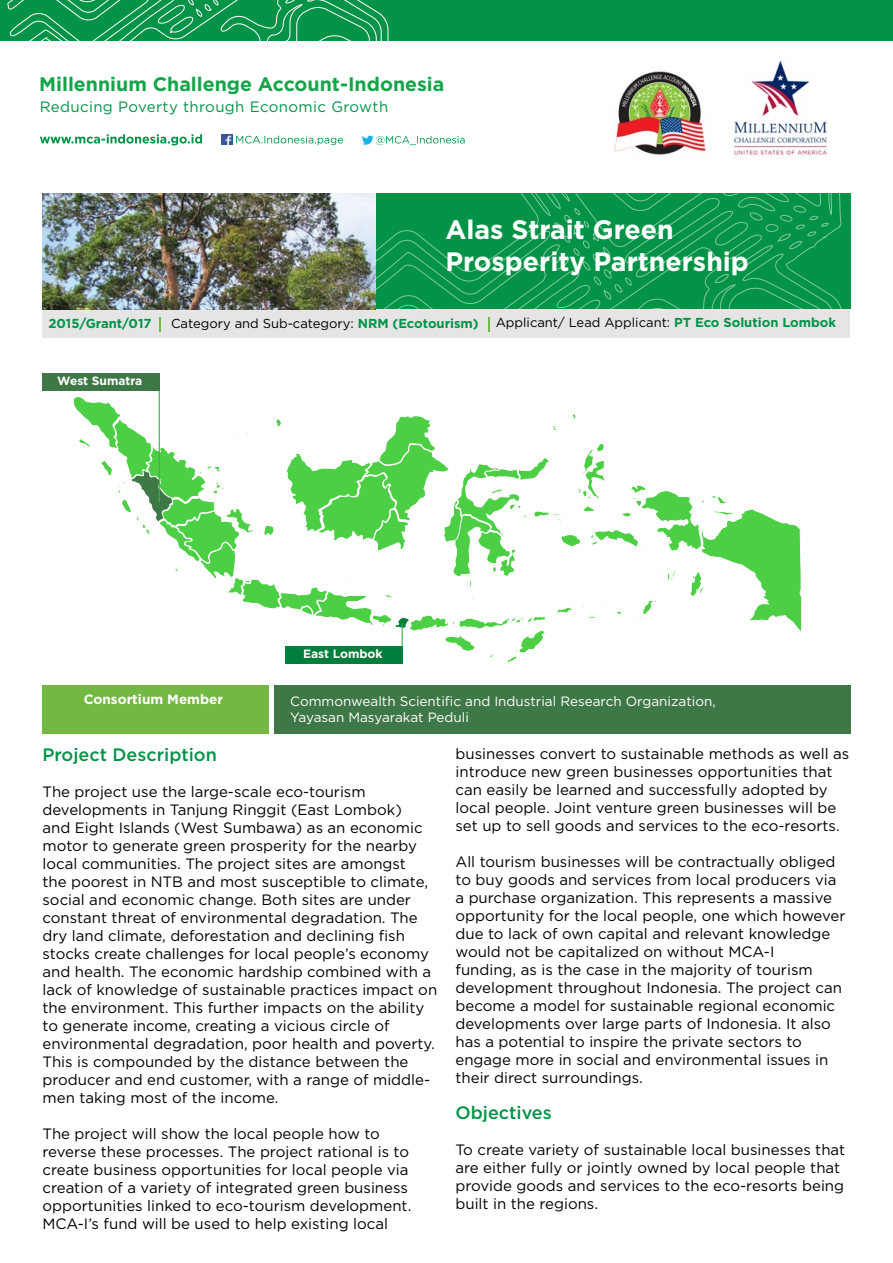
<style>
.page{position:relative;width:893px;height:1263px;background:#fff}
.page>*{position:absolute;margin:0;border:0;box-sizing:border-box;transform-origin:0 0}
.t1{font:700 26.7px/32px "Gotham";color:#fff}
.t2{font:700 19.5px "Gotham";color:#14a44a}
.t3{font:500 18px "Gotham";color:#039347}
.t4{font:15px/18px "Gotham";color:#000}
.t5{font:15px "Gotham";letter-spacing:.025em;color:#039347}
.t6{font:13.5px/15.6px "Gotham";color:#fff}
.t7{font:700 13.5px "Gotham";color:#fff}
.t8{font:13.05px "Gotham";color:#000}
.t9{font:700 13.05px "Gotham";color:#039347}
.t10{font:700 12px "Gotham";color:#fff}
.s1{font-weight:700;color:#039347}
</style>
<div class="page">
<div style="left:43px;top:309px;width:807px;height:29px;background:#e5e5e5"></div>
<img style="left:43px;top:194px;width:332px;height:115px">
<svg style="left:488px;top:317px;width:2px;height:14px"></svg>
<svg style="left:159px;top:317px;width:2px;height:14px"></svg>
<div style="left:0;top:0;width:893px;height:41px;background:#039347"></div>
<svg style="left:375px;top:194px;width:468px;height:115px;background:#119851"></svg>
<svg style="left:7px;top:0;width:382px;height:41px"></svg>
<svg style="left:376px;top:136px;width:89px;height:9px"></svg>
<svg style="left:40px;top:134px;width:162px;height:11px"></svg>
<svg style="left:222px;top:134px;width:121px;height:11px"></svg>
<img style="left:361px;top:135px;width:13px;height:10px">
<img style="left:614px;top:61px;width:214px;height:95px">
<svg style="left:73px;top:396px;width:729px;height:268px"></svg>
<hr style="left:402px;top:623px;width:1px;height:41px;background:#41ad49">
<hr style="left:159px;top:373px;width:1px;height:129px;background:#41ad49">
<div style="left:285px;top:646px;width:117px;height:17px;background:#007e3b"></div>
<div style="left:43px;top:373px;width:117px;height:18px;background:#3f7847"></div>
<div style="left:43px;top:685px;width:226px;height:48px;background:#74b844"></div>
<div style="left:274px;top:685px;width:576px;height:48px;background:#3f7847"></div>
<h2 class="t2" style="left:39px;top:71px;width:407px">Millennium Challenge Account-Indonesia</h2>
<p class="t5" style="left:40px;top:97px;width:350px">Reducing Poverty through Economic Growth</p>
<h1 class="t1" style="left:445px;top:214px;width:305px">Alas Strait Green<br>Prosperity Partnership</h1>
<p class="t9" style="left:48px;top:315px;width:105px">2015/Grant/017</p>
<p class="t8" style="left:171px;top:315px;width:309px">Category and Sub-category: <span class="s1">NRM (Ecotourism)</span></p>
<p class="t8" style="left:496px;top:314px;width:342px">Applicant/ Lead Applicant: <span class="s1">PT Eco Solution Lombok</span></p>
<p class="t10" style="left:57px;top:373px;width:86px">West Sumatra</p>
<p class="t10" style="left:303px;top:646px;width:81px">East Lombok</p>
<p class="t7" style="left:84px;top:690px;width:141px">Consortium Member</p>
<p class="t6" style="left:290px;top:693px;width:427px">Commonwealth Scientific and Industrial Research Organization,<br>Yayasan Masyarakat Peduli</p>
<p class="t3" style="left:43px;top:743px;width:176px">Project Description</p>
<p class="t4" style="left:43px;top:783px;width:396px">The project use the large-scale eco-tourism developments in Tanjung Ringgit (East Lombok)<br>and Eight Islands (West Sumbawa) as an economic motor to generate green prosperity for the nearby local communities. The project sites are amongst<br>the poorest in NTB and most susceptible to climate, social and economic change. Both sites are under constant threat of environmental degradation. The dry land climate, deforestation and declining fish stocks create challenges for local people’s economy and health. The economic hardship combined with a lack of knowledge of sustainable practices impact on the environment. This further impacts on the ability to generate income, creating a vicious circle of environmental degradation, poor health and poverty.<br>This is compounded by the distance between the producer and end customer, with a range of middle&shy;men taking most of the income.</p>
<p class="t4" style="left:43px;top:1125px;width:370px">The project will show the local people how to reverse these processes. The project rational is to create business opportunities for local people via creation of a variety of integrated green business opportunities linked to eco-tourism development.<br>MCA-I’s fund will be used to help existing local</p>
<p class="t4" style="left:455px;top:744px;width:395px">businesses convert to sustainable methods as well as introduce new green businesses opportunities that can easily be learned and successfully adopted by local people. Joint venture green businesses will be set up to sell goods and services to the eco-resorts.</p>
<p class="t4" style="left:455px;top:852px;width:391px">All tourism businesses will be contractually obliged to buy goods and services from local producers via a purchase organization. This represents a massive opportunity for the local people, one which however due to lack of own capital and relevant knowledge would not be capitalized on without MCA-I<br>funding, as is the case in the majority of tourism development throughout Indonesia. The project can become a model for sustainable regional economic developments over large parts of Indonesia. It also has a potential to inspire the private sectors to engage more in social and environmental issues in their direct surroundings.</p>
<p class="t3" style="left:455px;top:1101px;width:98px">Objectives</p>
<p class="t4" style="left:455px;top:1140px;width:391px">To create variety of sustainable local businesses that are either fully or jointly owned by local people that provide goods and services to the eco-resorts being built in the regions.</p>
</div>
